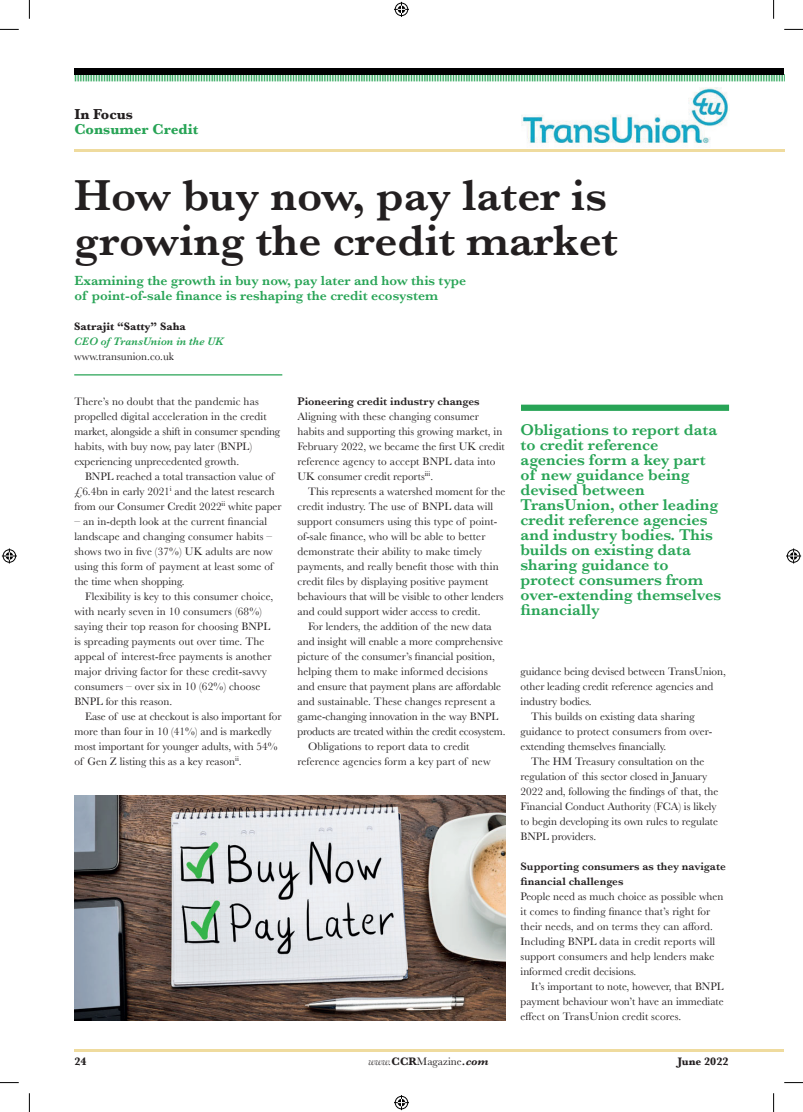
<style>
.page{position:relative;width:803px;height:1112px;background:#fff}
.page>*{position:absolute;margin:0;border:0;box-sizing:border-box;transform-origin:0 0}
.t1{font:600 45px/45px "Baskerville";color:#231f20}
.t2{font:600 16.25px/15px "Baskerville";color:#28a456}
.t3{font:700 15px "Baskerville";color:#28a456}
.t4{font:700 15px "Baskerville";color:#231f20}
.t5{font:600 13.75px/15px "Baskerville";color:#28a456}
.t6{font:11.25px/15px "Baskerville";color:#231f20}
.t7{font:600 11.25px/15px "Baskerville";color:#231f20}
.t8{font:11.25px "Baskerville";letter-spacing:-.02em;color:#231f20}
.t9{font:700 11.25px "Baskerville";color:#231f20}
.t10{font:italic 600 11.25px "Baskerville";color:#28a456}
.t11{font:700 8.75px "Copperplate Gothic";color:#28a456}
.s1{font-style:italic}
.s2{font-weight:700}
.s3{font-weight:700;font-style:italic}
</style>
<div class="page">
<img style="left:522px;top:88px;width:206px;height:56px">
<hr style="left:74px;top:149px;width:710px;height:3px;background:#efdb9e">
<hr style="left:74px;top:1049px;width:710px;height:2px;background:#efdb9e">
<hr style="left:74px;top:374px;width:208px;height:1px;background:#28a456">
<img style="left:74px;top:795px;width:431px;height:224px">
<div style="left:521px;top:404px;width:208px;height:7px;background:#28a456"></div>
<div style="left:74px;top:68px;width:710px;height:6px;background:#000001"></div>
<svg style="left:0;top:29px;width:19px;height:1px"></svg>
<svg style="left:784px;top:29px;width:19px;height:1px"></svg>
<svg style="left:0;top:1082px;width:19px;height:1px"></svg>
<svg style="left:784px;top:1082px;width:19px;height:1px"></svg>
<svg style="left:29px;top:0;width:1px;height:19px"></svg>
<svg style="left:29px;top:1093px;width:1px;height:18px"></svg>
<svg style="left:773px;top:0;width:1px;height:19px"></svg>
<svg style="left:773px;top:1093px;width:1px;height:18px"></svg>
<svg style="left:394px;top:2px;width:15px;height:15px"></svg>
<svg style="left:394px;top:1095px;width:15px;height:14px"></svg>
<svg style="left:2px;top:548px;width:15px;height:15px"></svg>
<svg style="left:786px;top:548px;width:15px;height:15px"></svg>
<p class="t11" style="left:73px;top:72px;width:731px">|||||||||||||||||||||||||||||||||||||||||||||||||||||||||||||||||||||||||||||||||||||||||||||||||||||||||||||||||||||||||||||||||||||||||||||||||||||||||||||||||||||||||||||||||||||||||||||||||||||||||||||||||||||||||||||||||||||||||||||||||||||||||||||||||||||||||||||||||||||</p>
<h3 class="t4" style="left:74px;top:104px;width:60px">In Focus</h3>
<h3 class="t3" style="left:74px;top:119px;width:125px">Consumer Credit</h3>
<h1 class="t1" style="left:74px;top:172px;width:545px">How buy now, pay later is growing the credit market</h1>
<p class="t5" style="left:74px;top:272px;width:393px">Examining the growth in buy now, pay later and how this type of point-of-sale finance is reshaping the credit ecosystem</p>
<p class="t9" style="left:74px;top:318px;width:113px">Satrajit “Satty” Saha</p>
<p class="t10" style="left:74px;top:333px;width:151px">CEO of TransUnion in the UK</p>
<p class="t6" style="left:74px;top:348px;width:101px">www.transunion.co.uk</p>
<p class="t6" style="left:74px;top:393px;width:207px">There’s no doubt that the pandemic has propelled digital acceleration in the credit market, alongside a shift in consumer spending habits, with buy now, pay later (BNPL) experiencing unprecedented growth.</p>
<p class="t6" style="left:74px;top:468px;width:209px;text-align:center">BNPL reached a total transaction value of £6.4bn in early 2021<sup>i</sup> and the latest research from our Consumer Credit 2022<sup>ii</sup> white paper</p>
<p class="t6" style="left:74px;top:513px;width:200px">– an in-depth look at the current financial landscape and changing consumer habits – shows two in five (37%) UK adults are now using this form of payment at least some of the time when shopping.</p>
<p class="t6" style="left:74px;top:588px;width:200px;text-indent:11px">Flexibility is key to this consumer choice, with nearly seven in 10 consumers (68%) saying their top reason for choosing BNPL is spreading payments out over time. The appeal of interest-free payments is another major driving factor for these credit-savvy consumers – over six in 10 (62%) choose BNPL for this reason.</p>
<p class="t6" style="left:74px;top:708px;width:209px;text-indent:11px">Ease of use at checkout is also important for more than four in 10 (41%) and is markedly most important for younger adults, with 54% of Gen Z listing this as a key reason<sup>ii</sup>.</p>
<p class="t7" style="left:297px;top:393px;width:184px">Pioneering credit industry changes</p>
<p class="t6" style="left:297px;top:408px;width:209px">Aligning with these changing consumer habits and supporting this growing market, in February 2022, we became the first UK credit reference agency to accept BNPL data into UK consumer credit reports<sup>iii</sup>.</p>
<p class="t6" style="left:297px;top:483px;width:209px;text-indent:11px">This represents a watershed moment for the credit industry. The use of BNPL data will support consumers using this type of point&shy;of-sale finance, who will be able to better demonstrate their ability to make timely payments, and really benefit those with thin credit files by displaying positive payment behaviours that will be visible to other lenders and could support wider access to credit.</p>
<p class="t6" style="left:308px;top:618px;width:185px">For lenders, the addition of the new data</p>
<p class="t6" style="left:297px;top:633px;width:207px">and insight will enable a more comprehensive</p>
<p class="t6" style="left:297px;top:648px;width:199px">picture of the consumer’s financial position,</p>
<p class="t6" style="left:297px;top:663px;width:192px">helping them to make informed decisions</p>
<p class="t6" style="left:297px;top:678px;width:205px">and ensure that payment plans are affordable</p>
<p class="t6" style="left:297px;top:693px;width:199px">and sustainable. These changes represent a</p>
<p class="t6" style="left:297px;top:708px;width:202px">game-changing innovation in the way BNPL</p>
<p class="t8" style="left:297px;top:724px;width:209px">products are treated within the credit ecosystem.</p>
<p class="t6" style="left:308px;top:738px;width:163px">Obligations to report data to credit</p>
<p class="t6" style="left:297px;top:753px;width:195px">reference agencies form a key part of new</p>
<p class="t2" style="left:520px;top:421px;width:202px">Obligations to report data to credit reference agencies form a key part of new guidance being devised between<br>TransUnion, other leading credit reference agencies and industry bodies. This builds on existing data sharing guidance to protect consumers from over-extending themselves financially</p>
<p class="t6" style="left:520px;top:663px;width:207px">guidance being devised between TransUnion,</p>
<p class="t6" style="left:520px;top:678px;width:194px">other leading credit reference agencies and</p>
<p class="t6" style="left:520px;top:693px;width:73px">industry bodies.</p>
<p class="t6" style="left:531px;top:708px;width:165px">This builds on existing data sharing</p>
<p class="t6" style="left:520px;top:723px;width:193px">guidance to protect consumers from over-</p>
<p class="t6" style="left:520px;top:738px;width:147px">extending themselves financially.</p>
<p class="t6" style="left:531px;top:753px;width:175px">The HM Treasury consultation on the</p>
<p class="t6" style="left:520px;top:768px;width:188px">regulation of this sector closed in January</p>
<p class="t6" style="left:520px;top:783px;width:199px">2022 and, following the findings of that, the</p>
<p class="t6" style="left:520px;top:798px;width:198px">Financial Conduct Authority (FCA) is likely</p>
<p class="t6" style="left:520px;top:813px;width:199px">to begin developing its own rules to regulate</p>
<p class="t6" style="left:520px;top:828px;width:77px">BNPL providers.</p>
<p class="t7" style="left:520px;top:858px;width:207px">Supporting consumers as they navigate financial challenges</p>
<p class="t6" style="left:520px;top:888px;width:204px">People need as much choice as possible when it comes to finding finance that’s right for their needs, and on terms they can afford.<br>Including BNPL data in credit reports will support consumers and help lenders make informed credit decisions.</p>
<p class="t6" style="left:520px;top:978px;width:205px;text-align:justify;text-indent:11px">It’s important to note, however, that BNPL payment behaviour won’t have an immediate effect on TransUnion credit scores.</p>
<p class="t9" style="left:74px;top:1053px;width:14px">24</p>
<p class="t6" style="left:368px;top:1053px;width:121px"><span class="s1">www.</span><span class="s2">CCR</span>Magazine<span class="s3">.com</span></p>
<p class="t9" style="left:678px;top:1053px;width:52px">June 2022</p>
</div>
